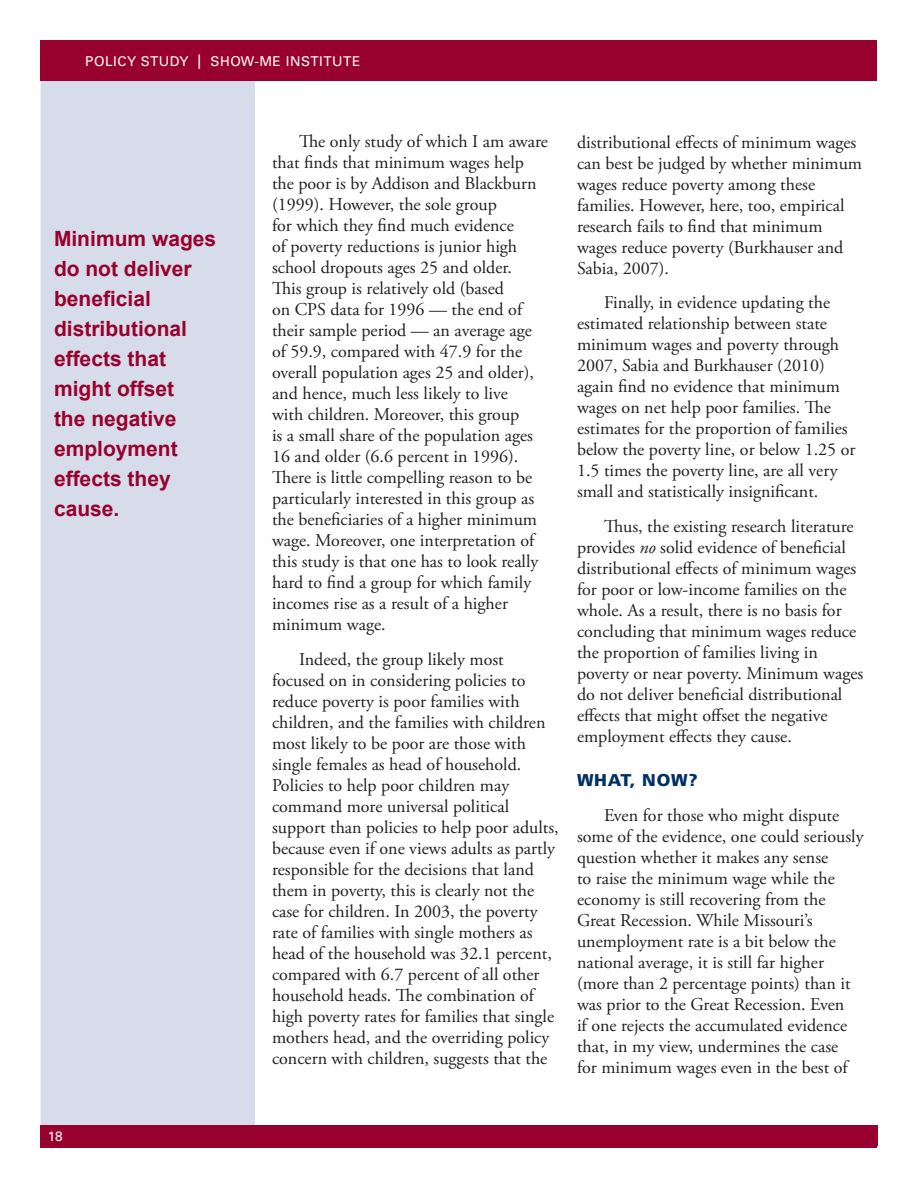
<style>
.page{position:relative;width:918px;height:1188px;background:#fff}
.page>*{position:absolute;margin:0;border:0;box-sizing:border-box;transform-origin:0 0}
.t1{font:700 21px/30px "Arial";color:#98012d}
.t2{font:18px/21px "Adobe Garamond Pro";color:#231f20}
.t3{font:900 16.5px "Univers";color:#003163}
.t4{font:13.5px "Univers";letter-spacing:.04em;color:#fff}
.s1{font-size:20.25px}
.s2{font-style:italic}
</style>
<div class="page">
<div style="left:40px;top:81px;width:215px;height:1044px;background:#d6dce9"></div>
<div style="left:40px;top:1127px;width:838px;height:21px;background:#98012d"></div>
<div style="left:40px;top:1126px;width:838px;height:20px;background:#98012d"></div>
<div style="left:40px;top:40px;width:838px;height:41px;background:#98012d"></div>
<p class="t4" style="left:85px;top:53px;width:277px">POLICY STUDY <span class="s1">I</span> SHOW-ME INSTITUTE</p>
<p class="t1" style="left:54px;top:225px;width:164px">Minimum wages do not deliver beneficial distributional effects that might offset<br>the negative employment effects they cause.</p>
<p class="t4" style="left:48px;top:1128px;width:16px">18</p>
<p class="t2" style="left:272px;top:132px;width:278px;text-indent:27px">The only study of which I am aware that finds that minimum wages help the poor is by Addison and Blackburn (1999). However, the sole group<br>for which they find much evidence<br>of poverty reductions is junior high school dropouts ages 25 and older.<br>This group is relatively old (based<br>on CPS data for 1996 — the end of their sample period — an average age of 59.9, compared with 47.9 for the overall population ages 25 and older), and hence, much less likely to live<br>with children. Moreover, this group<br>is a small share of the population ages 16 and older (6.6 percent in 1996).<br>There is little compelling reason to be particularly interested in this group as the beneficiaries of a higher minimum wage. Moreover, one interpretation of this study is that one has to look really hard to find a group for which family incomes rise as a result of a higher minimum wage.</p>
<p class="t2" style="left:272px;top:649px;width:288px;text-indent:27px">Indeed, the group likely most focused on in considering policies to reduce poverty is poor families with children, and the families with children most likely to be poor are those with single females as head of household.<br>Policies to help poor children may command more universal political support than policies to help poor adults, because even if one views adults as partly responsible for the decisions that land them in poverty, this is clearly not the case for children. In 2003, the poverty rate of families with single mothers as head of the household was 32.1 percent, compared with 6.7 percent of all other household heads. The combination of high poverty rates for families that single mothers head, and the overriding policy concern with children, suggests that the</p>
<p class="t2" style="left:577px;top:132px;width:287px">distributional effects of minimum wages can best be judged by whether minimum wages reduce poverty among these families. However, here, too, empirical research fails to find that minimum wages reduce poverty (Burkhauser and Sabia, 2007).</p>
<p class="t2" style="left:577px;top:292px;width:280px;text-indent:27px">Finally, in evidence updating the estimated relationship between state minimum wages and poverty through 2007, Sabia and Burkhauser (2010) again find no evidence that minimum wages on net help poor families. The estimates for the proportion of families below the poverty line, or below 1.25 or 1.5 times the poverty line, are all very small and statistically insignificant.</p>
<p class="t2" style="left:577px;top:516px;width:288px;text-indent:27px">Thus, the existing research literature provides <span class="s2">no</span> solid evidence of beneficial distributional effects of minimum wages for poor or low-income families on the whole. As a result, there is no basis for concluding that minimum wages reduce the proportion of families living in poverty or near poverty. Minimum wages do not deliver beneficial distributional effects that might offset the negative employment effects they cause.</p>
<p class="t3" style="left:577px;top:770px;width:122px">WHAT, NOW?</p>
<p class="t2" style="left:577px;top:805px;width:288px;text-indent:27px">Even for those who might dispute some of the evidence, one could seriously question whether it makes any sense<br>to raise the minimum wage while the economy is still recovering from the Great Recession. While Missouri’s unemployment rate is a bit below the national average, it is still far higher (more than 2 percentage points) than it was prior to the Great Recession. Even<br>if one rejects the accumulated evidence that, in my view, undermines the case<br>for minimum wages even in the best of</p>
</div>
